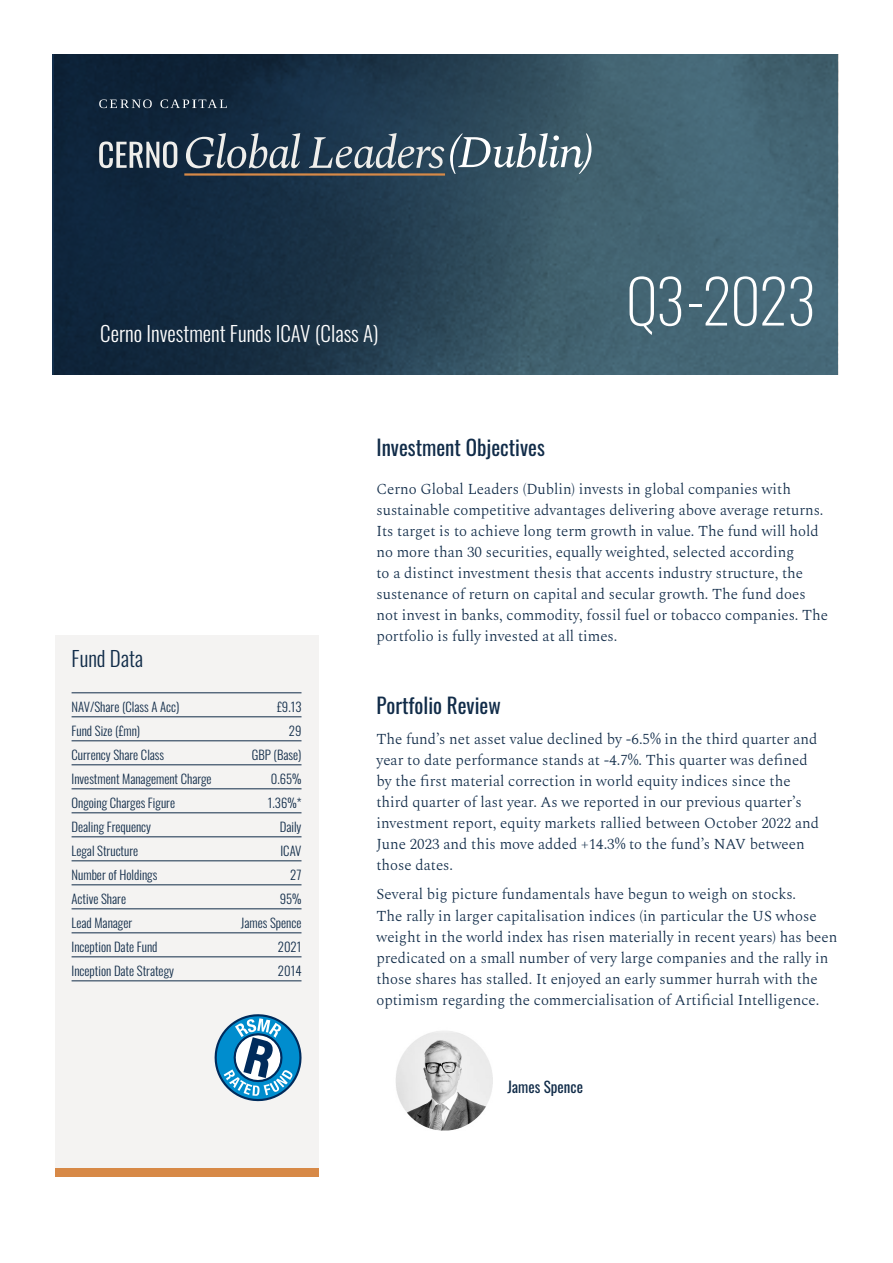
<style>
.page{position:relative;width:893px;height:1263px;background:#fff}
.page>*{position:absolute;margin:0;border:0;box-sizing:border-box;transform-origin:0 0}
.t1{font:200 60px "Oswald";letter-spacing:-.03em;color:#fff}
.t2{font:21px "Oswald";color:#112c49}
.t3{font:300 21px "Oswald";color:#fff}
.t4{font:300 21px "Oswald";color:#112c49}
.t5{font:300 15px/21px "Spectral";color:#112c49}
.t6{font:15px "Oswald";color:#112c49}
.t7{font:300 12.75px "Oswald";color:#112c49}
</style>
<div class="page">
<div style="left:55px;top:635px;width:263px;height:533px;background:#f4f3f2"></div>
<div style="left:55px;top:1168px;width:263px;height:9px;background:#d78947"></div>
<svg style="left:52px;top:54px;width:785px;height:320px;background:#2c4859"></svg>
<svg style="left:99px;top:99px;width:53px;height:9px"></svg>
<svg style="left:160px;top:99px;width:67px;height:9px"></svg>
<svg style="left:215px;top:1014px;width:86px;height:87px"></svg>
<img style="left:396px;top:1031px;width:96px;height:100px">
<svg style="left:99px;top:133px;width:345px;height:35px;background:#4f6171"></svg>
<hr style="left:184px;top:173px;width:261px;height:3px;background:#d78947">
<svg style="left:450px;top:133px;width:141px;height:41px"></svg>
<hr style="left:72px;top:692px;width:229px;height:1px;background:#112c49">
<hr style="left:72px;top:716px;width:229px;height:1px;background:#112c49">
<hr style="left:72px;top:740px;width:229px;height:1px;background:#112c49">
<hr style="left:72px;top:764px;width:229px;height:1px;background:#112c49">
<hr style="left:72px;top:788px;width:229px;height:1px;background:#112c49">
<hr style="left:72px;top:812px;width:229px;height:1px;background:#112c49">
<hr style="left:72px;top:836px;width:229px;height:1px;background:#112c49">
<hr style="left:72px;top:860px;width:229px;height:1px;background:#112c49">
<hr style="left:72px;top:884px;width:229px;height:1px;background:#112c49">
<hr style="left:72px;top:908px;width:229px;height:1px;background:#112c49">
<hr style="left:72px;top:932px;width:229px;height:1px;background:#112c49">
<hr style="left:72px;top:956px;width:229px;height:1px;background:#112c49">
<hr style="left:72px;top:980px;width:229px;height:1px;background:#112c49">
<p class="t3" style="left:100px;top:315px;width:280px">Cerno Investment Funds ICAV (Class A)</p>
<p class="t1" style="left:626px;top:248px;width:191px">Q3-2023</p>
<p class="t4" style="left:72px;top:640px;width:73px">Fund Data</p>
<p class="t7" style="left:72px;top:696px;width:109px">NAV/Share (Class A Acc)</p>
<p class="t7" style="left:277px;top:696px;width:26px">£9.13</p>
<p class="t7" style="left:72px;top:720px;width:70px">Fund Size (£mn)</p>
<p class="t7" style="left:289px;top:720px;width:14px">29</p>
<p class="t7" style="left:72px;top:744px;width:94px">Currency Share Class</p>
<p class="t7" style="left:252px;top:744px;width:51px">GBP (Base)</p>
<p class="t7" style="left:72px;top:768px;width:142px">Investment Management Charge</p>
<p class="t7" style="left:271px;top:768px;width:32px">0.65%</p>
<p class="t7" style="left:72px;top:792px;width:105px">Ongoing Charges Figure</p>
<p class="t7" style="left:268px;top:792px;width:35px">1.36%*</p>
<p class="t7" style="left:72px;top:816px;width:81px">Dealing Frequency</p>
<p class="t7" style="left:280px;top:816px;width:23px">Daily</p>
<p class="t7" style="left:72px;top:840px;width:68px">Legal Structure</p>
<p class="t7" style="left:280px;top:840px;width:23px">ICAV</p>
<p class="t7" style="left:72px;top:864px;width:87px">Number of Holdings</p>
<p class="t7" style="left:290px;top:864px;width:13px">27</p>
<p class="t7" style="left:72px;top:888px;width:56px">Active Share</p>
<p class="t7" style="left:280px;top:888px;width:23px">95%</p>
<p class="t7" style="left:72px;top:912px;width:62px">Lead Manager</p>
<p class="t7" style="left:241px;top:912px;width:62px">James Spence</p>
<p class="t7" style="left:72px;top:936px;width:87px">Inception Date Fund</p>
<p class="t7" style="left:278px;top:936px;width:25px">2021</p>
<p class="t7" style="left:72px;top:960px;width:104px">Inception Date Strategy</p>
<p class="t7" style="left:278px;top:960px;width:25px">2014</p>
<p class="t2" style="left:376px;top:429px;width:170px">Investment Objectives</p>
<p class="t5" style="left:376px;top:478px;width:453px">Cerno Global Leaders (Dublin) invests in global companies with sustainable competitive advantages delivering above average returns.<br>Its target is to achieve long term growth in value. The fund will hold no more than 30 securities, equally weighted, selected according<br>to a distinct investment thesis that accents industry structure, the sustenance of return on capital and secular growth. The fund does not invest in banks, commodity, fossil fuel or tobacco companies. The portfolio is fully invested at all times.</p>
<p class="t2" style="left:376px;top:687px;width:126px">Portfolio Review</p>
<p class="t5" style="left:376px;top:727px;width:444px">The fund’s net asset value declined by -6.5% in the third quarter and year to date performance stands at -4.7%. This quarter was defined by the first material correction in world equity indices since the third quarter of last year. As we reported in our previous quarter’s investment report, equity markets rallied between October 2022 and June 2023 and this move added +14.3% to the fund’s NAV between those dates.</p>
<p class="t5" style="left:376px;top:883px;width:462px">Several big picture fundamentals have begun to weigh on stocks.<br>The rally in larger capitalisation indices (in particular the US whose weight in the world index has risen materially in recent years) has been predicated on a small number of very large companies and the rally in those shares has stalled. It enjoyed an early summer hurrah with the optimism regarding the commercialisation of Artificial Intelligence.</p>
<p class="t6" style="left:507px;top:1074px;width:77px">James Spence</p>
</div>
